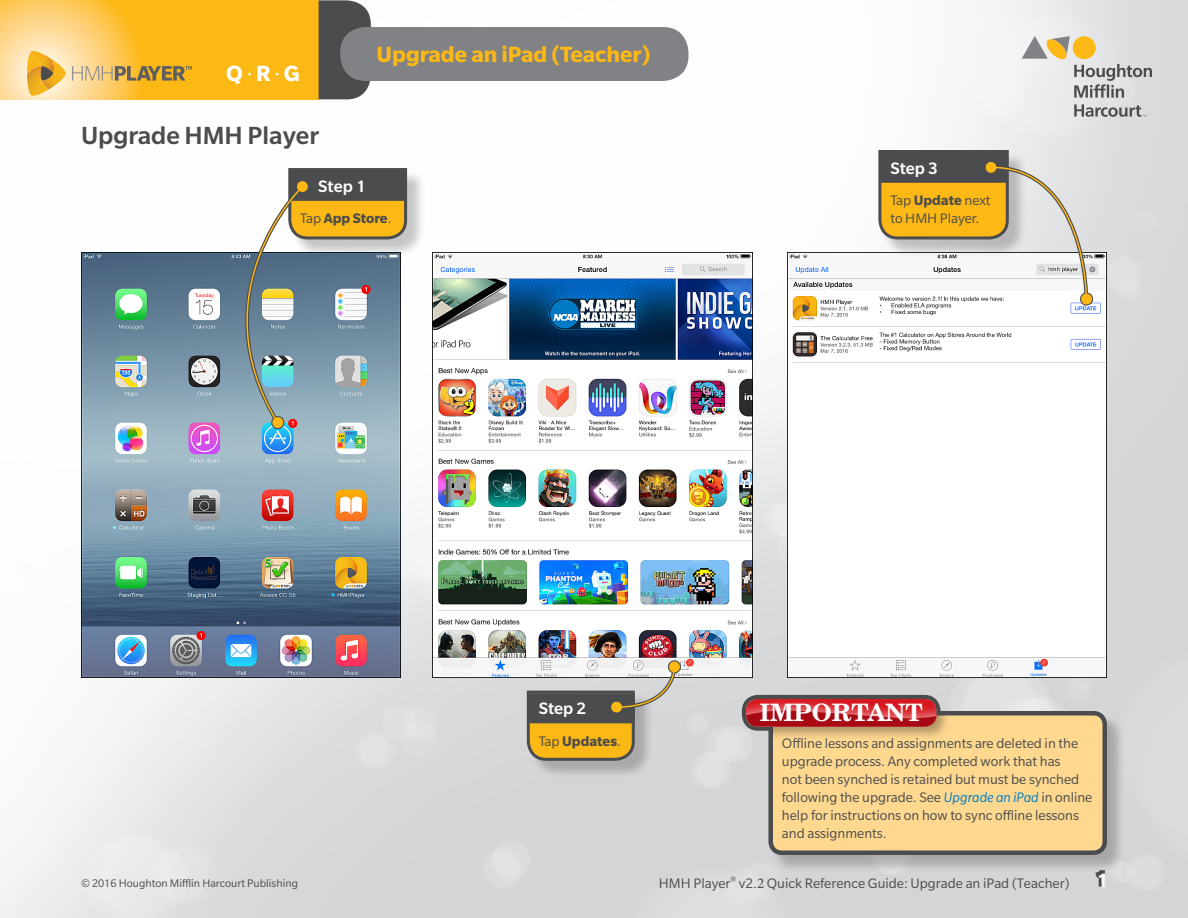
<style>
.page{position:relative;width:1188px;height:918px;background:#fff}
.page>*{position:absolute;margin:0;border:0;box-sizing:border-box;transform-origin:0 0}
.t1{font:500 27px "Slate Pro";color:#4b4c4d}
.t2{font:700 24px "Slate Pro";color:#fcb814}
.Page_Title{font:700 24px "New Century Schlbk LT Std";color:#fff}
.t3{font:700 24px "Slate Pro";color:#fff}
.t4{font:700 21px "Slate Pro";color:#fff}
.Callout_Head_w_Text{font:500 18px "Slate Pro";color:#fff}
.Note_Text{font:15px/18px "Slate Pro";color:#4b4c4d}
.Callout_Body{font:15px/18px "Slate Pro";color:#4b4c4d}
.Callout_Body-2{font:700 15px "Slate Pro";color:#4b4c4d}
.t5{font:12px "Slate Pro";color:#4b4c4d}
.t6{font:700 9px "Slate Pro";color:#fff}
.s1{font-size:24px}
.s2{font-weight:400}
.s3{font-weight:700}
.s4{font-style:italic;color:#007ec5}
.s5{font-family:"Minion Pro"}
</style>
<div class="page">
<img style="left:0;top:0;width:1188px;height:918px">
<svg style="left:0;top:0;width:319px;height:99px;background:#fcc23b"></svg>
<svg style="left:319px;top:0;width:52px;height:99px;background:#575858"></svg>
<svg style="left:1022px;top:36px;width:130px;height:62px;background:#d3cfc3"></svg>
<svg style="left:1074px;top:104px;width:73px;height:13px"></svg>
<img style="left:30px;top:51px;width:24px;height:3px">
<svg style="left:27px;top:54px;width:39px;height:42px"></svg>
<img style="left:27px;top:66px;width:15px;height:30px">
<svg style="left:72px;top:66px;width:120px;height:15px;background:#bea05e"></svg>
<svg style="left:1093px;top:874px;width:13px;height:14px"></svg>
<div style="left:340px;top:27px;width:348px;height:54px;background:#808285;border-radius:26px"></div>
<img style="left:81px;top:252px;width:319px;height:426px">
<img style="left:433px;top:252px;width:319px;height:426px">
<img style="left:788px;top:252px;width:319px;height:426px">
<div style="left:291px;top:170px;width:135px;height:88px;background:#231f20;opacity:.25"></div>
<div style="left:529px;top:693px;width:125px;height:87px;background:#231f20;opacity:.25"></div>
<svg style="left:197px;top:167px;width:212px;height:264px"></svg>
<svg style="left:525px;top:660px;width:158px;height:102px;background:#bbac87"></svg>
<svg style="left:877px;top:148px;width:216px;height:158px"></svg>
<div style="left:742px;top:695px;width:199px;height:36px;border:4px solid #4b4c4d;border-radius:14px"></div>
<div style="left:771px;top:713px;width:354px;height:161px;background:#231f20;opacity:.25"></div>
<div style="left:771px;top:713px;width:334px;height:140px;background:#fed88f;border-radius:11px"></div>
<div style="left:768px;top:711px;width:339px;height:144px;border:4px solid #4b4c4d;border-radius:11px"></div>
<div style="left:773px;top:716px;width:178px;height:25px;background:#231f20;opacity:.35"></div>
<div style="left:746px;top:699px;width:190px;height:28px;background:#fff;opacity:.75"></div>
<svg style="left:746px;top:709px;width:190px;height:18px;background:#b82128"></svg>
<h2 class="t3" style="left:226px;top:60px;width:18px">Q</h2>
<p class="t6" style="left:247px;top:69px;width:34px">•<span class="s1">R</span>•</p>
<h2 class="t3" style="left:284px;top:60px;width:18px">G</h2>
<h2 class="t2" style="left:377px;top:41px;width:275px">Upgrade an iPad (Teacher)</h2>
<p class="t1" style="left:81px;top:121px;width:240px">Upgrade HMH Player</p>
<p class="Callout_Head_w_Text" style="left:318px;top:176px;width:49px">Step 1</p>
<p class="Callout_Body-2" style="left:300px;top:210px;width:93px"><span class="s2">Tap</span> App Store<span class="s2">.</span></p>
<p class="Callout_Head_w_Text" style="left:890px;top:158px;width:49px">Step 3</p>
<p class="Callout_Body" style="left:890px;top:191px;width:102px">Tap <span class="s3">Update</span> next to HMH Player.</p>
<p class="Callout_Head_w_Text" style="left:539px;top:699px;width:49px">Step 2</p>
<p class="Callout_Body-2" style="left:539px;top:733px;width:84px"><span class="s2">Tap</span> Updates<span class="s2">.</span></p>
<p class="Note_Text" style="left:782px;top:734px;width:312px">Offline lessons and assignments are deleted in the upgrade process. Any completed work that has<br>not been synched is retained but must be synched following the upgrade. See <span class="s4">Upgrade an iPad</span> in online help for instructions on how to sync offline lessons and assignments.</p>
<p class="Page_Title" style="left:759px;top:698px;width:165px">IMPORTANT</p>
<p class="t5" style="left:81px;top:876px;width:219px">© 2016 Houghton Mifflin Harcourt Publishing</p>
<p class="Note_Text" style="left:659px;top:874px;width:412px">HMH Player<sup>®</sup> v2.<span class="s5">2</span> Quick Reference Guide: Upgrade an iPad (Teacher)</p>
<p class="t4" style="left:1097px;top:868px;width:13px">1</p>
</div>
